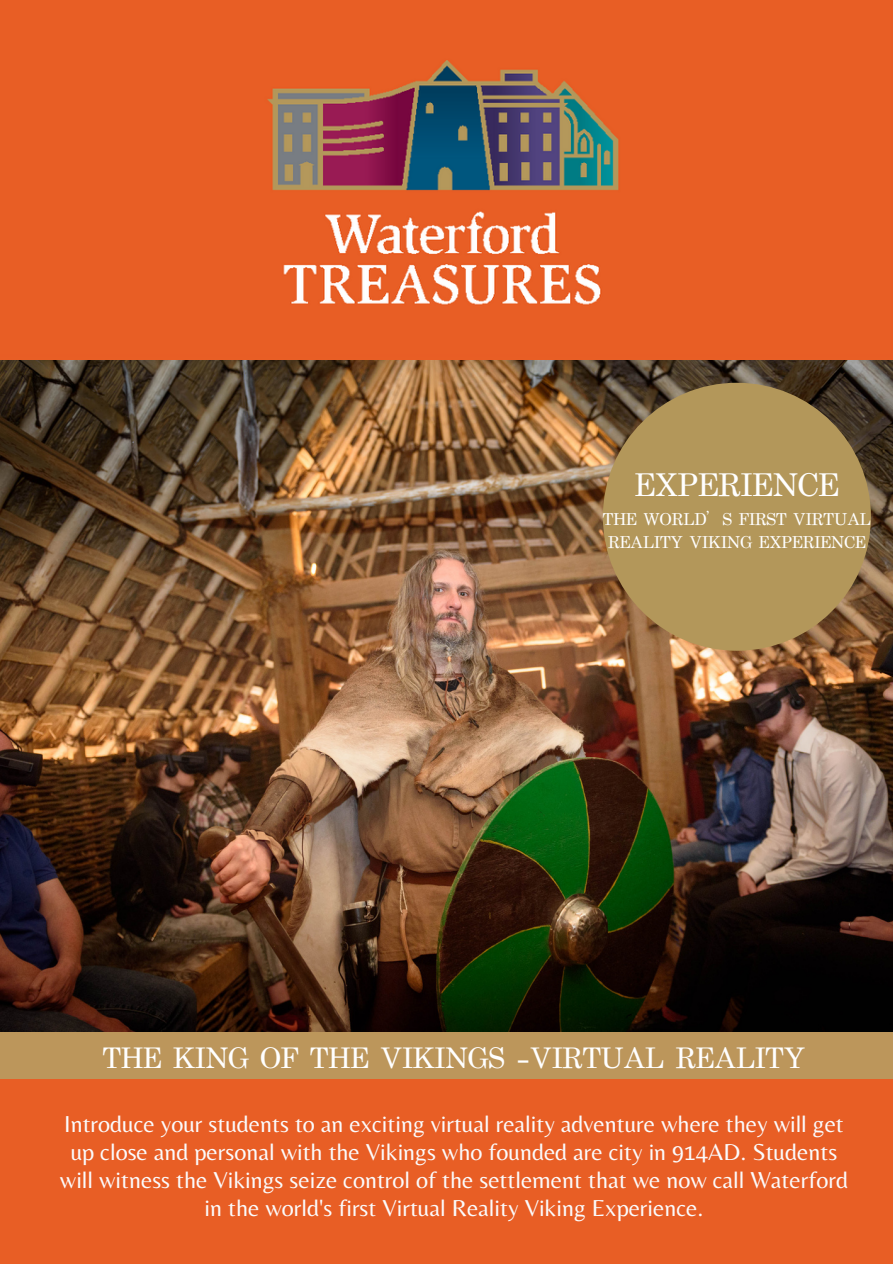
<style>
.page{position:relative;width:893px;height:1264px;background:#fff}
.page>*{position:absolute;margin:0;border:0;box-sizing:border-box;transform-origin:0 0}
.t1{font:31.5px "Apple Myungjo";color:#fff}
.t2{font:28.5px "Apple Myungjo";color:#fff}
.t3{font:24px/28.2px "Belleza";color:#fbfbfc;text-align:center}
.t4{font:16.5px/22.5px "Apple Myungjo";color:#fff;text-align:center}
</style>
<div class="page">
<div style="left:0;top:0;width:892px;height:1263px;background:#e85e25"></div>
<img style="left:0;top:60px;width:892px;height:301px">
<img style="left:0;top:361px;width:892px;height:670px">
<div style="left:0;top:1032px;width:892px;height:46px;background:#bc965b"></div>
<div style="left:603px;top:383px;width:267px;height:267px;background:#b3975a;border-radius:50%"></div>
<h1 class="t1" style="left:635px;top:473px;width:205px">EXPERIENCE</h1>
<h2 class="t4" style="left:603px;top:510px;width:269px">THE WORLD’S FIRST VIRTUAL<br>REALITY VIKING EXPERIENCE</h2>
<p class="t2" style="left:103px;top:1046px;width:703px">THE KING OF THE VIKINGS -VIRTUAL REALITY</p>
<p class="t3" style="left:60px;top:1109px;width:789px">Introduce your students to an exciting virtual reality adventure where they will get up close and personal with the Vikings who founded are city in 914AD. Students will witness the Vikings seize control of the settlement that we now call Waterford in the world's first Virtual Reality Viking Experience.</p>
</div>
